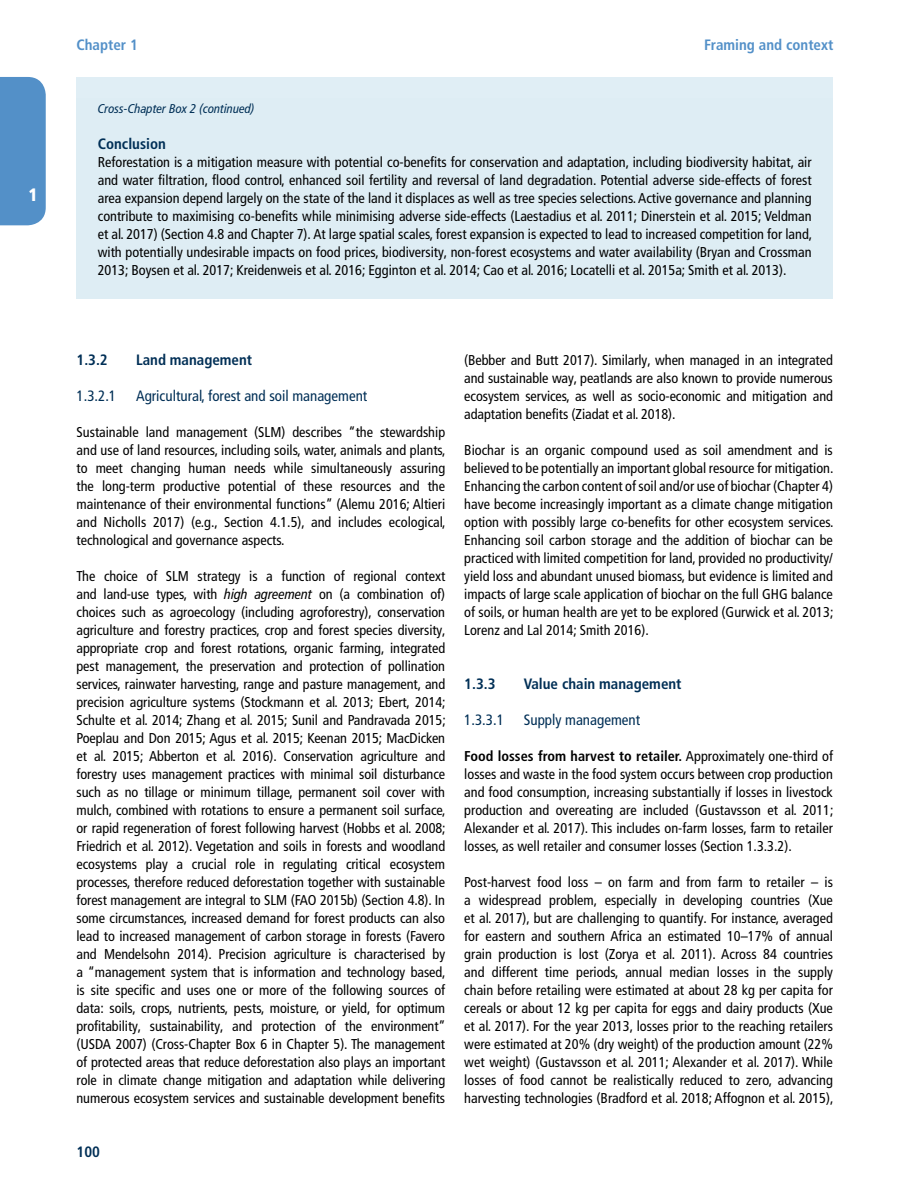
<style>
.page{position:relative;width:918px;height:1188px;background:#fff}
.page>*{position:absolute;margin:0;border:0;box-sizing:border-box;transform-origin:0 0}
.t1{font:900 condensed 18px "Frutiger LT Pro";color:#fff}
.t2{font:condensed 15px "Frutiger LT Pro";color:#002f56}
.Box_subhead_H1_-_n{font:700 condensed 15px "Frutiger LT Pro";color:#002f56}
.t3{font:700 condensed 15px "Frutiger LT Pro";color:#5390c8}
.t4{font:700 condensed 15px "Frutiger LT Std";color:#002f56}
.Body_copy__full_ju{font:condensed 14.25px/18px "Frutiger LT Pro";color:#000;text-align:justify}
.Box_body{font:condensed 14.25px/18px "Frutiger LT Pro";color:#000;text-align:justify}
.Box_continued_over{font:italic condensed 12.75px "Frutiger LT Pro";color:#002f56}
.s1{font-style:italic}
.s2{font-weight:700}
</style>
<div class="page">
<div style="left:0;top:77px;width:46px;height:148px;background:#5390c8"></div>
<div style="left:77px;top:77px;width:756px;height:216px;background:#e0eef5"></div>
<div style="left:77px;top:152px;width:756px;height:147px;background:#deedf4"></div>
<p class="t1" style="left:29px;top:184px;width:11px">1</p>
<p class="t3" style="left:77px;top:36px;width:63px">Chapter 1</p>
<p class="t3" style="left:704px;top:36px;width:131px">Framing and context</p>
<p class="Box_continued_over" style="left:98px;top:101px;width:158px">Cross-Chapter Box 2 (continued)</p>
<p class="Box_subhead_H1_-_n" style="left:98px;top:134px;width:70px">Conclusion</p>
<p class="Box_body" style="left:98px;top:153px;width:716px">Reforestation is a mitigation measure with potential co-benefits for conservation and adaptation, including biodiversity habitat, air and water filtration, flood control, enhanced soil fertility and reversal of land degradation. Potential adverse side-effects of forest area expansion depend largely on the state of the land it displaces as well as tree species selections. Active governance and planning contribute to maximising co-benefits while minimising adverse side-effects (Laestadius et al. 2011; Dinerstein et al. 2015; Veldman et al. 2017) (Section 4.8 and Chapter 7). At large spatial scales, forest expansion is expected to lead to increased competition for land, with potentially undesirable impacts on food prices, biodiversity, non-forest ecosystems and water availability (Bryan and Crossman 2013; Boysen et al. 2017; Kreidenweis et al. 2016; Egginton et al. 2014; Cao et al. 2016; Locatelli et al. 2015a; Smith et al. 2013).</p>
<p class="Box_subhead_H1_-_n" style="left:77px;top:350px;width:33px">1.3.2</p>
<p class="Box_subhead_H1_-_n" style="left:136px;top:350px;width:118px">Land management</p>
<p class="t2" style="left:77px;top:387px;width:41px">1.3.2.1</p>
<p class="t2" style="left:136px;top:387px;width:233px">Agricultural, forest and soil management</p>
<p class="Body_copy__full_ju" style="left:77px;top:423px;width:371px">Sustainable land management (SLM) describes “the stewardship and use of land resources, including soils, water, animals and plants, to meet changing human needs while simultaneously assuring the long-term productive potential of these resources and the maintenance of their environmental functions” (Alemu 2016; Altieri and Nicholls 2017) (e.g., Section 4.1.5), and includes ecological, technological and governance aspects.</p>
<p class="Body_copy__full_ju" style="left:77px;top:567px;width:371px">The choice of SLM strategy is a function of regional context and land-use types, with <span class="s1">high agreement</span> on (a combination of) choices such as agroecology (including agroforestry), conservation agriculture and forestry practices, crop and forest species diversity, appropriate crop and forest rotations, organic farming, integrated pest management, the preservation and protection of pollination services, rainwater harvesting, range and pasture management, and precision agriculture systems (Stockmann et al. 2013; Ebert, 2014; Schulte et al. 2014; Zhang et al. 2015; Sunil and Pandravada 2015; Poeplau and Don 2015; Agus et al. 2015; Keenan 2015; MacDicken et al. 2015; Abberton et al. 2016). Conservation agriculture and forestry uses management practices with minimal soil disturbance such as no tillage or minimum tillage, permanent soil cover with mulch, combined with rotations to ensure a permanent soil surface, or rapid regeneration of forest following harvest (Hobbs et al. 2008; Friedrich et al. 2012). Vegetation and soils in forests and woodland ecosystems play a crucial role in regulating critical ecosystem processes, therefore reduced deforestation together with sustainable forest management are integral to SLM (FAO 2015b) (Section 4.8). In some circumstances, increased demand for forest products can also lead to increased management of carbon storage in forests (Favero and Mendelsohn 2014). Precision agriculture is characterised by a “management system that is information and technology based, is site specific and uses one or more of the following sources of data: soils, crops, nutrients, pests, moisture, or yield, for optimum profitability, sustainability, and protection of the environment” (USDA 2007) (Cross-Chapter Box 6 in Chapter 5). The management of protected areas that reduce deforestation also plays an important role in climate change mitigation and adaptation while delivering numerous ecosystem services and sustainable development benefits</p>
<p class="t4" style="left:77px;top:1143px;width:25px">100</p>
<p class="Body_copy__full_ju" style="left:464px;top:351px;width:370px">(Bebber and Butt 2017). Similarly, when managed in an integrated and sustainable way, peatlands are also known to provide numerous ecosystem services, as well as socio-economic and mitigation and adaptation benefits (Ziadat et al. 2018).</p>
<p class="Body_copy__full_ju" style="left:464px;top:441px;width:371px">Biochar is an organic compound used as soil amendment and is believed to be potentially an important global resource for mitigation.<br>Enhancing the carbon content of soil and/or use of biochar (Chapter 4) have become increasingly important as a climate change mitigation option with possibly large co-benefits for other ecosystem services.<br>Enhancing soil carbon storage and the addition of biochar can be practiced with limited competition for land, provided no productivity/ yield loss and abundant unused biomass, but evidence is limited and impacts of large scale application of biochar on the full GHG balance of soils, or human health are yet to be explored (Gurwick et al. 2013; Lorenz and Lal 2014; Smith 2016).</p>
<p class="Box_subhead_H1_-_n" style="left:464px;top:674px;width:33px">1.3.3</p>
<p class="Box_subhead_H1_-_n" style="left:524px;top:674px;width:159px">Value chain management</p>
<p class="t2" style="left:464px;top:711px;width:41px">1.3.3.1</p>
<p class="t2" style="left:524px;top:711px;width:118px">Supply management</p>
<p class="Body_copy__full_ju" style="left:464px;top:747px;width:371px"><span class="s2">Food losses from harvest to retailer.</span> Approximately one-third of losses and waste in the food system occurs between crop production and food consumption, increasing substantially if losses in livestock production and overeating are included (Gustavsson et al. 2011; Alexander et al. 2017). This includes on-farm losses, farm to retailer losses, as well retailer and consumer losses (Section 1.3.3.2).</p>
<p class="Body_copy__full_ju" style="left:464px;top:873px;width:371px">Post-harvest food loss – on farm and from farm to retailer – is a widespread problem, especially in developing countries (Xue et al. 2017), but are challenging to quantify. For instance, averaged for eastern and southern Africa an estimated 10–17% of annual grain production is lost (Zorya et al. 2011). Across 84 countries and different time periods, annual median losses in the supply chain before retailing were estimated at about 28 kg per capita for cereals or about 12 kg per capita for eggs and dairy products (Xue et al. 2017). For the year 2013, losses prior to the reaching retailers were estimated at 20% (dry weight) of the production amount (22% wet weight) (Gustavsson et al. 2011; Alexander et al. 2017). While losses of food cannot be realistically reduced to zero, advancing harvesting technologies (Bradford et al. 2018; Affognon et al. 2015),</p>
</div>
